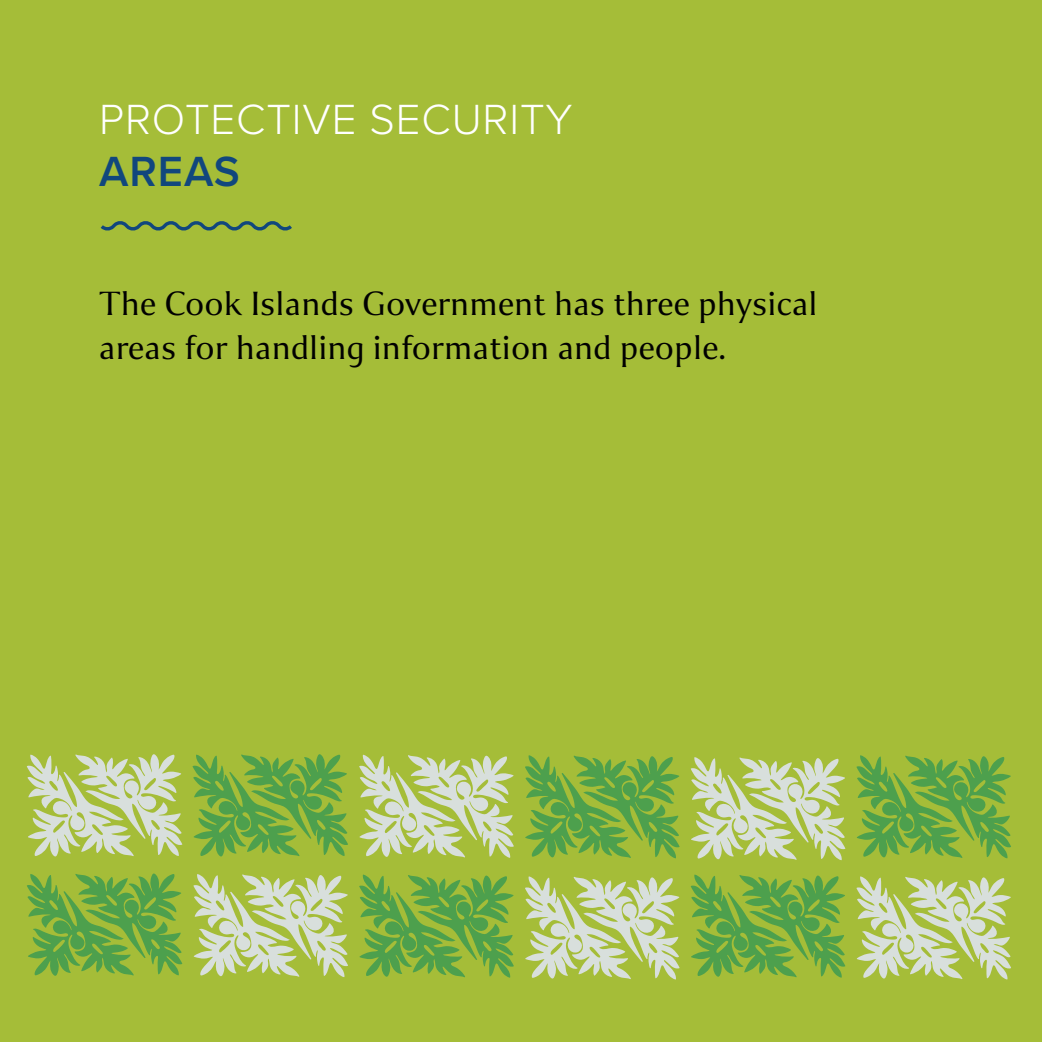
<style>
.page{position:relative;width:1042px;height:1042px;background:#a5bd38}
.page>*{position:absolute;margin:0;border:0;box-sizing:border-box;transform-origin:0 0}
.t1{font:300 43.75px "Proxima Nova";letter-spacing:.02em;color:#fff}
.t2{font:600 43.75px "Proxima Nova";letter-spacing:.02em;color:#11477d}
.t3{font:300 36.75px/44.1px "Collier";letter-spacing:.02em;color:#010101}
</style>
<div class="page">
<svg style="left:525px;top:876px;width:154px;height:103px"></svg>
<svg style="left:27px;top:873px;width:155px;height:103px"></svg>
<svg style="left:193px;top:874px;width:155px;height:103px"></svg>
<svg style="left:359px;top:874px;width:155px;height:104px"></svg>
<svg style="left:856px;top:876px;width:155px;height:103px"></svg>
<svg style="left:691px;top:874px;width:154px;height:104px"></svg>
<svg style="left:691px;top:757px;width:154px;height:103px"></svg>
<svg style="left:27px;top:754px;width:155px;height:103px"></svg>
<svg style="left:192px;top:754px;width:156px;height:103px"></svg>
<svg style="left:359px;top:754px;width:155px;height:104px"></svg>
<svg style="left:525px;top:755px;width:154px;height:103px"></svg>
<svg style="left:856px;top:755px;width:155px;height:103px"></svg>
<svg style="left:100px;top:221px;width:192px;height:10px"></svg>
<p class="t1" style="left:99px;top:101px;width:475px">PROTECTIVE SECURITY</p>
<p class="t2" style="left:99px;top:153px;width:142px">AREAS</p>
<p class="t3" style="left:99px;top:284px;width:719px">The Cook Islands Government has three physical areas for handling information and people.</p>
</div>
